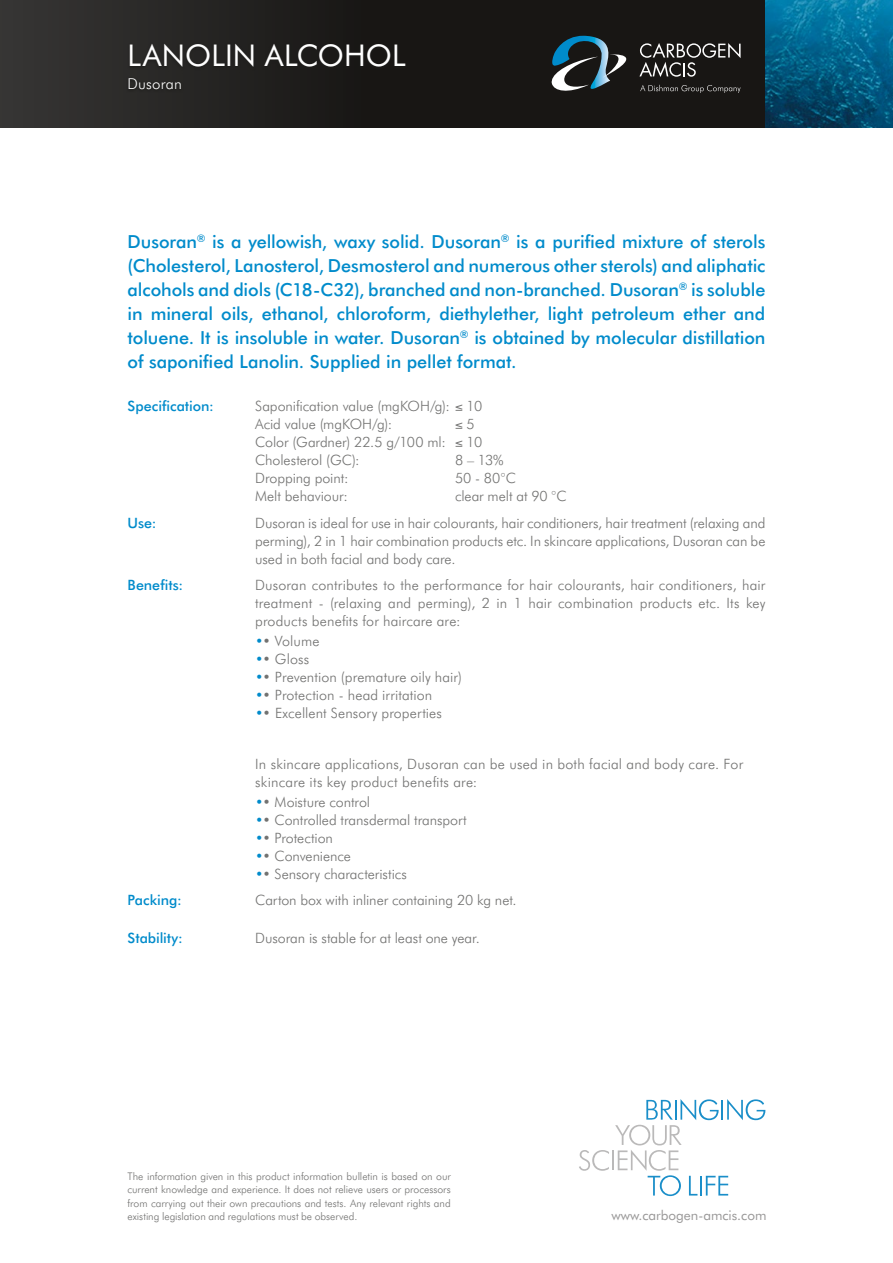
<style>
.page{position:relative;width:893px;height:1263px;background:#fff}
.page>*{position:absolute;margin:0;border:0;box-sizing:border-box;transform-origin:0 0}
.t1{font:30px "Futura BT";letter-spacing:.005em;color:#fff}
.t2{font:500 18px/24px "Futura BT";letter-spacing:-.005em;color:#008bcb;text-align:justify}
.t3{font:300 15px "Futura BT";letter-spacing:.015em;color:#fff}
.t4{font:300 14.25px/18px "Futura BT";color:#727271}
.t5{font:500 14.25px "Futura BT";color:#008bcb}
.t6{font:13.5px "Futura BT";color:#999898}
.t7{font:300 10.5px/13.5px "Futura BT";color:#727271;text-align:justify}
.s1{color:#008bcb}
</style>
<div class="page">
<svg style="left:579px;top:1150px;width:30px;height:21px"></svg>
<hr style="left:612px;top:1150px;width:2px;height:20px;background:#b3b2b2">
<svg style="left:615px;top:1099px;width:150px;height:97px"></svg>
<svg style="left:0;top:0;width:765px;height:128px;background:#201e1d"></svg>
<img style="left:765px;top:0;width:128px;height:128px">
<svg style="left:549px;top:36px;width:192px;height:62px;background:#33393b"></svg>
<div style="left:126px;top:42px;width:282px;height:51px;background:#1d1d1b"></div>
<h1 class="t1" style="left:128px;top:37px;width:280px">LANOLIN ALCOHOL</h1>
<p class="t3" style="left:128px;top:74px;width:56px">Dusoran</p>
<p class="t2" style="left:128px;top:229px;width:639px">Dusoran<sup>®</sup> is a yellowish, waxy solid. Dusoran<sup>®</sup> is a purified mixture of sterols (Cholesterol, Lanosterol, Desmosterol and numerous other sterols) and aliphatic alcohols and diols (C18-C32), branched and non-branched. Dusoran<sup>®</sup> is soluble in mineral oils, ethanol, chloroform, diethylether, light petroleum ether and toluene. It is insoluble in water. Dusoran<sup>®</sup> is obtained by molecular distillation of saponified Lanolin. Supplied in pellet format.</p>
<p class="t5" style="left:128px;top:397px;width:88px">Specification:</p>
<p class="t4" style="left:255px;top:397px;width:229px">Saponification value (mgKOH/g): ≤ 10<br>Acid value (mgKOH/g):</p>
<p class="t4" style="left:255px;top:415px;width:229px;text-indent:200px">≤ 5<br>Color (Gardner) 22.5 g/100 ml: ≤ 10<br>Cholesterol (GC):</p>
<p class="t4" style="left:455px;top:451px;width:50px">8 – 13%</p>
<p class="t4" style="left:255px;top:469px;width:95px">Dropping point:</p>
<p class="t4" style="left:455px;top:469px;width:62px">50 - 80°C</p>
<p class="t4" style="left:255px;top:487px;width:94px">Melt behaviour:</p>
<p class="t4" style="left:455px;top:487px;width:113px">clear melt at 90 °C</p>
<p class="t5" style="left:128px;top:514px;width:30px">Use:</p>
<p class="t4" style="left:255px;top:513px;width:512px;text-align:justify">Dusoran is ideal for use in hair colourants, hair conditioners, hair treatment (relaxing and perming), 2 in 1 hair combination products etc. In skincare applications, Dusoran can be used in both facial and body care.</p>
<p class="t5" style="left:128px;top:576px;width:57px">Benefits:</p>
<p class="t4" style="left:255px;top:576px;width:512px;text-align:justify">Dusoran contributes to the performance for hair colourants, hair conditioners, hair treatment - (relaxing and perming), 2 in 1 hair combination products etc. Its key products benefits for haircare are:</p>
<p class="t4" style="left:255px;top:631px;width:66px"><span class="s1">•</span>• Volume</p>
<p class="t4" style="left:255px;top:649px;width:56px"><span class="s1">•</span>• Gloss</p>
<p class="t4" style="left:255px;top:667px;width:208px"><span class="s1">•</span>• Prevention (premature oily hair)</p>
<p class="t4" style="left:255px;top:685px;width:179px"><span class="s1">•</span>• Protection - head irritation</p>
<p class="t4" style="left:255px;top:703px;width:188px"><span class="s1">•</span>• Excellent Sensory properties</p>
<p class="t4" style="left:255px;top:755px;width:489px">In skincare applications, Dusoran can be used in both facial and body care. For skincare its key product benefits are:</p>
<p class="t4" style="left:255px;top:792px;width:116px"><span class="s1">•</span>• Moisture control</p>
<p class="t4" style="left:255px;top:810px;width:213px"><span class="s1">•</span>• Controlled transdermal transport</p>
<p class="t4" style="left:255px;top:828px;width:79px"><span class="s1">•</span>• Protection</p>
<p class="t4" style="left:255px;top:846px;width:97px"><span class="s1">•</span>• Convenience</p>
<p class="t4" style="left:255px;top:864px;width:153px"><span class="s1">•</span>• Sensory characteristics</p>
<p class="t5" style="left:128px;top:891px;width:56px">Packing:</p>
<p class="t4" style="left:255px;top:891px;width:263px">Carton box with inliner containing 20 kg net.</p>
<p class="t5" style="left:128px;top:929px;width:57px">Stability:</p>
<p class="t4" style="left:255px;top:929px;width:226px">Dusoran is stable for at least one year.</p>
<p class="t7" style="left:128px;top:1169px;width:325px">The information given in this product information bulletin is based on our current knowledge and experience. It does not relieve users or processors from carrying out their own precautions and tests. Any relevant rights and existing legislation and regulations must be observed.</p>
<p class="t6" style="left:611px;top:1207px;width:157px">www.carbogen-amcis.com</p>
</div>
